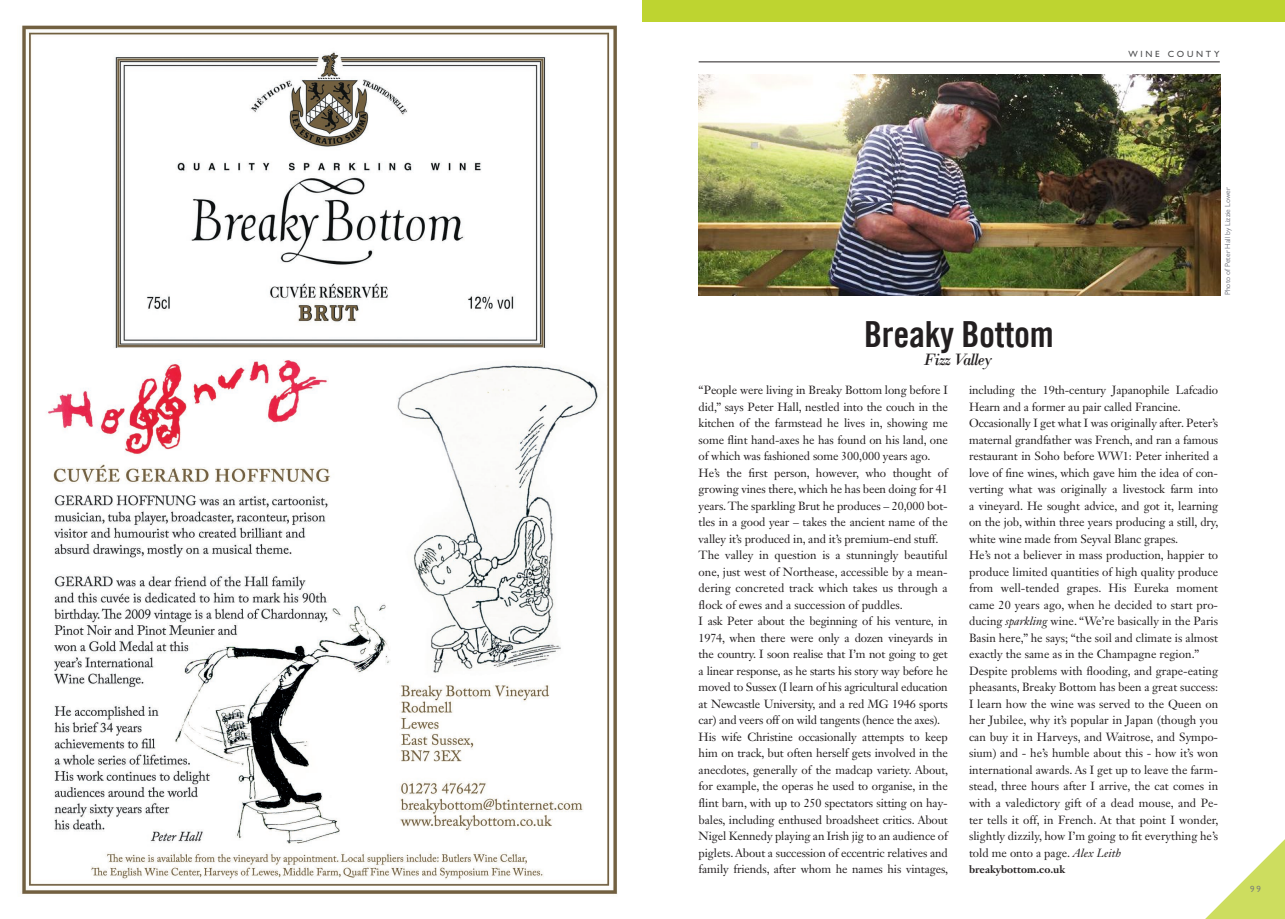
<style>
.page{position:relative;width:1285px;height:919px;background:#fff}
.page>*{position:absolute;margin:0;border:0;box-sizing:border-box;transform-origin:0 0}
.t1{font:36px "Trade Gothic LT Bold Cond Twenty";letter-spacing:-.01em;color:#231f20}
.t2{font:italic 17.25px "Bodoni";letter-spacing:-.06em;color:#231f20}
.t3{font:11.7px/16.5px "Janson Text LT Std";letter-spacing:-.01em;color:#231f20;text-align:justify}
.t4{font:700 10.5px "Janson Text LT Std";color:#231f20}
.t5{font:500 9px "Gill Sans MT Pro";letter-spacing:.3em;color:#4b4c4d}
.Top_Title{font:9px "Gill Sans MT Pro";color:#6e717b}
.t6{font:7.5px "Gill Sans MT Pro";letter-spacing:.02em;color:#6e717b}
.s1{font-style:italic}
</style>
<div class="page">
<div style="left:642px;top:0;width:642px;height:22px;background:#bed430"></div>
<svg style="left:1206px;top:840px;width:78px;height:78px"></svg>
<hr style="left:698px;top:62px;width:521px;height:1px;background:#231f20">
<img style="left:21px;top:25px;width:597px;height:870px">
<img style="left:698px;top:74px;width:521px;height:221px">
<p class="t5" style="left:1128px;top:48px;width:92px">WINE COUNTY</p>
<p class="t6" style="left:1222px;top:295px;width:110px;rotate:-90deg">Photo of Peter Hall by Lizzie Lower</p>
<p class="t1" style="left:864px;top:312px;width:191px">Breaky Bottom</p>
<p class="t3" style="left:698px;top:382px;width:250px">“People were living in Breaky Bottom long before I did,” says Peter Hall, nestled into the couch in the kitchen of the farmstead he lives in, showing me some flint hand-axes he has found on his land, one of which was fashioned some 300,000 years ago.</p>
<p class="t3" style="left:698px;top:464px;width:250px">He’s the first person, however, who thought of growing vines there, which he has been doing for 41 years. The sparkling Brut he produces – 20,000 bot&shy;tles in a good year – takes the ancient name of the valley it’s produced in, and it’s premium-end stuff.</p>
<p class="t3" style="left:698px;top:547px;width:250px">The valley in question is a stunningly beautiful one, just west of Northease, accessible by a mean&shy;dering concreted track which takes us through a flock of ewes and a succession of puddles.</p>
<p class="t3" style="left:698px;top:613px;width:250px">I ask Peter about the beginning of his venture, in 1974, when there were only a dozen vineyards in the country. I soon realise that I’m not going to get a linear response, as he starts his story way before he moved to Sussex (I learn of his agricultural education at Newcastle University, and a red MG 1946 sports car) and veers off on wild tangents (hence the axes).</p>
<p class="t3" style="left:698px;top:728px;width:251px">His wife Christine occasionally attempts to keep him on track, but often herself gets involved in the anecdotes, generally of the madcap variety. About, for example, the operas he used to organise, in the flint barn, with up to 250 spectators sitting on hay&shy;bales, including enthused broadsheet critics. About Nigel Kennedy playing an Irish jig to an audience of piglets. About a succession of eccentric relatives and family friends, after whom he names his vintages,</p>
<p class="t2" style="left:923px;top:349px;width:70px">Fizz Valley</p>
<p class="t3" style="left:968px;top:382px;width:250px">including the 19th-century Japanophile Lafcadio<br>Hearn and a former au pair called Francine.</p>
<p class="t3" style="left:968px;top:415px;width:251px">Occasionally I get what I was originally after. Peter’s maternal grandfather was French, and ran a famous restaurant in Soho before WW1: Peter inherited a love of fine wines, which gave him the idea of con&shy;verting what was originally a livestock farm into a vineyard. He sought advice, and got it, learning on the job, within three years producing a still, dry, white wine made from Seyval Blanc grapes.</p>
<p class="t3" style="left:968px;top:547px;width:250px">He’s not a believer in mass production, happier to produce limited quantities of high quality produce from well-tended grapes. His Eureka moment came 20 years ago, when he decided to start pro&shy;ducing <span class="s1">sparkling</span> wine. “We’re basically in the Paris Basin here,” he says; “the soil and climate is almost exactly the same as in the Champagne region.”</p>
<p class="t3" style="left:968px;top:662px;width:251px">Despite problems with flooding, and grape-eating pheasants, Breaky Bottom has been a great success:<br>I learn how the wine was served to the Queen on her Jubilee, why it’s popular in Japan (though you can buy it in Harveys, and Waitrose, and Sympo&shy;sium) and - he’s humble about this - how it’s won international awards. As I get up to leave the farm&shy;stead, three hours after I arrive, the cat comes in with a valedictory gift of a dead mouse, and Pe&shy;ter tells it off, in French. At that point I wonder, slightly dizzily, how I’m going to fit everything he’s told me onto a page. <span class="s1">Alex Leith</span></p>
<p class="t4" style="left:968px;top:862px;width:98px">breakybottom.co.uk</p>
<p class="Top_Title" style="left:1249px;top:883px;width:12px">99</p>
</div>
